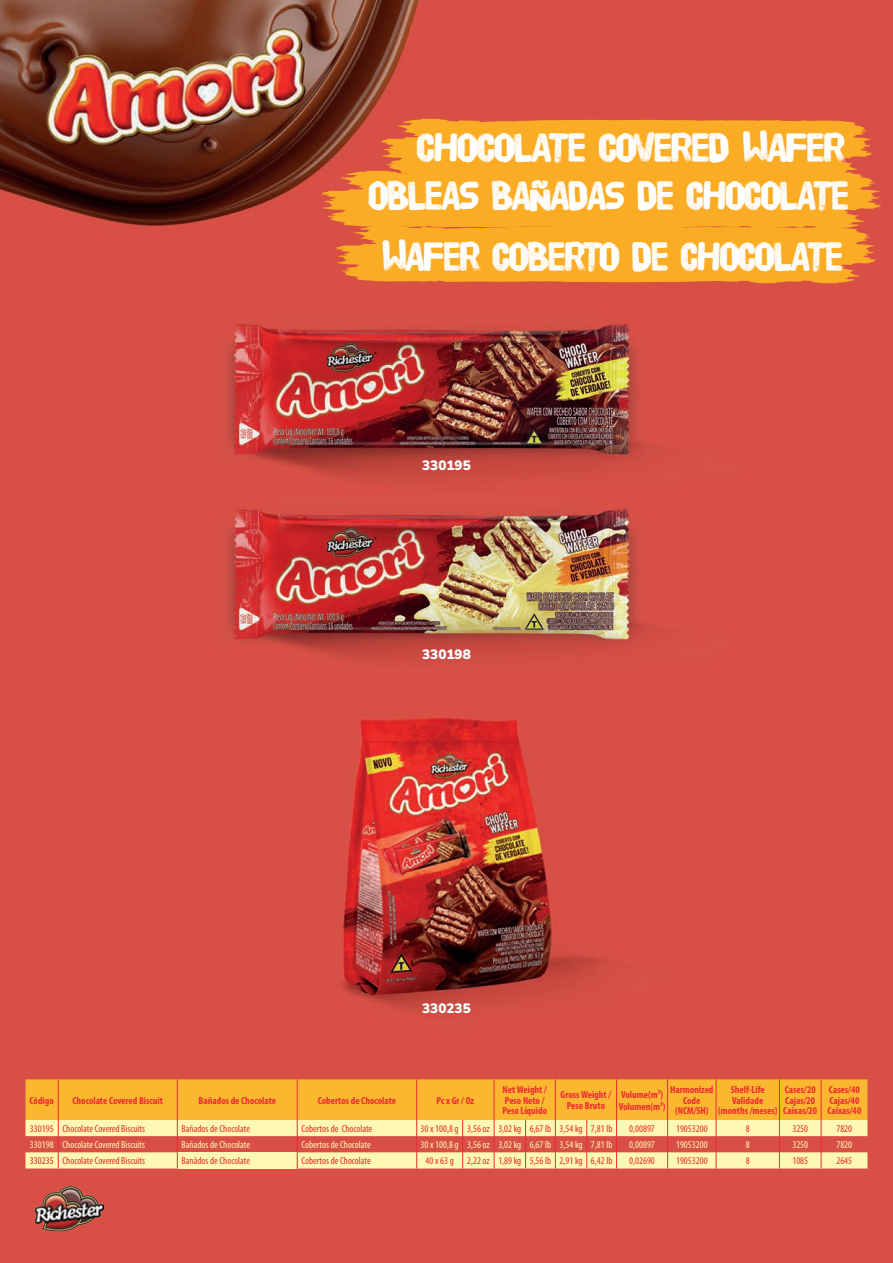
<style>
.page{position:relative;width:893px;height:1263px;background:#fff}
.page>*{position:absolute;margin:0;border:0;box-sizing:border-box;transform-origin:0 0}
.t1{font:42px/48.4px "HVD Poster";letter-spacing:-.07em;color:#fff;text-align:right}
.t2{font:42px "HVD Poster";letter-spacing:-.07em;color:#fff;scale:.96 1}
.t3{font:200 13.5px "Nunito";color:#fff}
.h1_tabela{font:700 condensed 10.2px/10.5px "Myriad Pro";color:#ed2a31;text-align:center}
.corpo_tabela{font:condensed 10.2px "Myriad Pro";color:#ed2a31}
.DESCRIÇÃO{font:condensed 10.2px "Myriad Pro";color:#ed2a31}
.corpo_tabela-2{font:condensed 10.2px "Myriad Pro";color:#fff8b2}
.DESCRIÇÃO-2{font:condensed 10.2px "Myriad Pro";color:#fff8b2}
.corpo_tabela_E{font:condensed 10.2px "Myriad Pro";color:#ed2a31}
.corpo_tabela_E-2{font:condensed 10.2px "Myriad Pro";color:#fff8b2}
.corpo_tabela_E-3{font:condensed 10.2px "Myriad Pro";color:#d1232a}
</style>
<div class="page">
<img style="left:0;top:0;width:893px;height:1263px">
<svg style="left:322px;top:119px;width:559px;height:164px;background:#f4a028"></svg>
<img style="left:29px;top:1183px;width:81px;height:51px">
<svg style="left:26px;top:1079px;width:841px;height:89px;background:#f6b862"></svg>
<p class="t1" style="left:367px;top:124px;width:484px">CHOCOLATE COVERED WAFER<br>OBLEAS BAÑADAS DE CHOCOLATE</p>
<p class="t2" style="left:381px;top:237px;width:484px">WAFER COBERTO DE CHOCOLATE</p>
<p class="t3" style="left:422px;top:456px;width:50px">330195</p>
<p class="t3" style="left:422px;top:645px;width:50px">330198</p>
<p class="t3" style="left:422px;top:999px;width:50px">330235</p>
<p class="h1_tabela" style="left:30px;top:1095px;width:26px">Código</p>
<p class="h1_tabela" style="left:72px;top:1095px;width:92px">Chocolate Covered Biscuit</p>
<p class="h1_tabela" style="left:198px;top:1095px;width:79px">Bañados de Chocolate</p>
<p class="h1_tabela" style="left:318px;top:1095px;width:80px">Cobertos de Chocolate</p>
<p class="h1_tabela" style="left:437px;top:1095px;width:39px">Pc x Gr / Oz</p>
<p class="h1_tabela" style="left:502px;top:1084px;width:46px">Net Weight /</p>
<p class="h1_tabela" style="left:505px;top:1095px;width:41px">Peso Neto /</p>
<p class="h1_tabela" style="left:502px;top:1105px;width:46px">Peso Líquido</p>
<p class="h1_tabela" style="left:561px;top:1089px;width:52px">Gross Weight /<br>Peso Bruto</p>
<p class="h1_tabela" style="left:619px;top:1088px;width:48px;line-height:12px;text-align:left">Volume(m³)<br>Volumen(m³)</p>
<p class="h1_tabela" style="left:670px;top:1084px;width:45px">Harmonized<br>Code (NCM/SH)</p>
<p class="h1_tabela" style="left:731px;top:1084px;width:36px;text-align:left">Shelf-Life<br>Validade</p>
<p class="h1_tabela" style="left:785px;top:1084px;width:32px">Cases/20</p>
<p class="h1_tabela" style="left:785px;top:1095px;width:31px">Cajas/20</p>
<p class="h1_tabela" style="left:783px;top:1105px;width:35px">Caixas/20</p>
<p class="h1_tabela" style="left:718px;top:1105px;width:61px">(months /meses)</p>
<p class="h1_tabela" style="left:829px;top:1084px;width:32px">Cases/40</p>
<p class="h1_tabela" style="left:829px;top:1095px;width:31px">Cajas/40</p>
<p class="h1_tabela" style="left:827px;top:1105px;width:35px">Caixas/40</p>
<p class="corpo_tabela_E" style="left:30px;top:1122px;width:25px">330195</p>
<p class="DESCRIÇÃO" style="left:62px;top:1122px;width:84px">Chocolate Covered Biscuits</p>
<p class="DESCRIÇÃO" style="left:182px;top:1122px;width:70px">Bañados de Chocolate</p>
<p class="DESCRIÇÃO" style="left:301px;top:1122px;width:72px">Cobertos de Chocolate</p>
<p class="corpo_tabela" style="left:421px;top:1122px;width:40px">30 x 100,8 g</p>
<p class="corpo_tabela" style="left:467px;top:1122px;width:24px">3,56 oz</p>
<p class="corpo_tabela" style="left:498px;top:1122px;width:24px">3,02 kg</p>
<p class="corpo_tabela" style="left:530px;top:1122px;width:23px">6,67 lb</p>
<p class="corpo_tabela" style="left:560px;top:1122px;width:24px">3,54 kg</p>
<p class="corpo_tabela" style="left:591px;top:1122px;width:23px">7,81 lb</p>
<p class="corpo_tabela" style="left:629px;top:1122px;width:27px">0,00897</p>
<p class="corpo_tabela" style="left:676px;top:1122px;width:33px">19053200</p>
<p class="corpo_tabela" style="left:746px;top:1122px;width:5px">8</p>
<p class="corpo_tabela" style="left:792px;top:1122px;width:17px">3250</p>
<p class="corpo_tabela" style="left:836px;top:1122px;width:17px">7820</p>
<p class="corpo_tabela_E-2" style="left:30px;top:1138px;width:25px">330198</p>
<p class="DESCRIÇÃO-2" style="left:62px;top:1138px;width:84px">Chocolate Covered Biscuits</p>
<p class="DESCRIÇÃO-2" style="left:182px;top:1138px;width:70px">Bañados de Chocolate</p>
<p class="DESCRIÇÃO-2" style="left:301px;top:1138px;width:71px">Cobertos de Chocolate</p>
<p class="corpo_tabela-2" style="left:421px;top:1138px;width:40px">30 x 100,8 g</p>
<p class="corpo_tabela-2" style="left:467px;top:1138px;width:24px">3,56 oz</p>
<p class="corpo_tabela-2" style="left:498px;top:1138px;width:24px">3,02 kg</p>
<p class="corpo_tabela-2" style="left:530px;top:1138px;width:23px">6,67 lb</p>
<p class="corpo_tabela-2" style="left:560px;top:1138px;width:24px">3,54 kg</p>
<p class="corpo_tabela-2" style="left:591px;top:1138px;width:23px">7,81 lb</p>
<p class="corpo_tabela-2" style="left:629px;top:1138px;width:27px">0,00897</p>
<p class="corpo_tabela-2" style="left:676px;top:1138px;width:33px">19053200</p>
<p class="corpo_tabela-2" style="left:746px;top:1138px;width:5px">8</p>
<p class="corpo_tabela-2" style="left:792px;top:1138px;width:17px">3250</p>
<p class="corpo_tabela-2" style="left:836px;top:1138px;width:17px">7820</p>
<p class="corpo_tabela_E-3" style="left:30px;top:1155px;width:25px">330235</p>
<p class="DESCRIÇÃO" style="left:62px;top:1155px;width:84px">Chocolate Covered Biscuits</p>
<p class="DESCRIÇÃO" style="left:182px;top:1155px;width:70px">Banãdos de Chocolate</p>
<p class="DESCRIÇÃO" style="left:301px;top:1155px;width:71px">Cobertos de Chocolate</p>
<p class="corpo_tabela" style="left:426px;top:1155px;width:30px">40 x 63 g</p>
<p class="corpo_tabela" style="left:467px;top:1155px;width:24px">2,22 oz</p>
<p class="corpo_tabela" style="left:498px;top:1155px;width:24px">1,89 kg</p>
<p class="corpo_tabela" style="left:530px;top:1155px;width:23px">5,56 lb</p>
<p class="corpo_tabela" style="left:560px;top:1155px;width:24px">2,91 kg</p>
<p class="corpo_tabela" style="left:591px;top:1155px;width:23px">6,42 lb</p>
<p class="corpo_tabela" style="left:629px;top:1155px;width:27px">0,02690</p>
<p class="corpo_tabela" style="left:676px;top:1155px;width:33px">19053200</p>
<p class="corpo_tabela" style="left:746px;top:1155px;width:5px">8</p>
<p class="corpo_tabela" style="left:792px;top:1155px;width:17px">1085</p>
<p class="corpo_tabela" style="left:836px;top:1155px;width:17px">2645</p>
</div>
